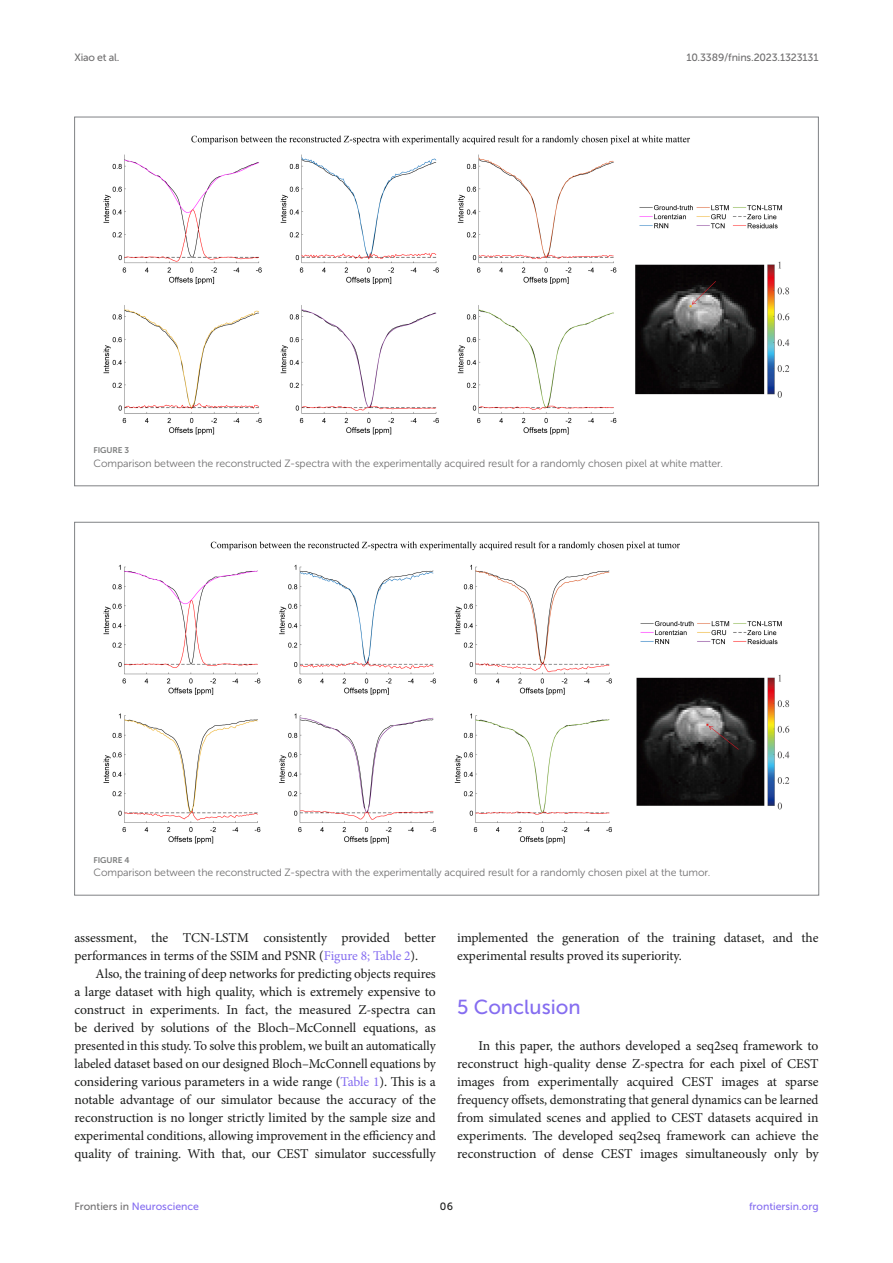
<style>
.page{position:relative;width:893px;height:1263px;background:#fff}
.page>*{position:absolute;margin:0;border:0;box-sizing:border-box;transform-origin:0 0}
.HEAD_1{font:20.25px "Museo Sans 500";color:#856df0}
.TEXT{font:13.5px/18px "Minion Pro";letter-spacing:-.005em;color:#1b1c1b}
.TEXT_FLUSH{font:13.5px/18px "Minion Pro";letter-spacing:-.01em;color:#1b1c1b;text-align:justify}
.FIG_LEG{font:10.5px "Museo Sans 300";letter-spacing:-.01em;color:#706f70}
.t1{font:10.5px "Museo Sans 500";color:#856df0}
.t2{font:10.5px "Museo Sans 500";letter-spacing:-.015em;color:#706f70}
.t3{font:10.5px "Museo Sans 500";color:#1b1c1b}
.FIG_HD{font:8.25px "Museo Sans 700";letter-spacing:-.01em;color:#7e7f7f}
.s1{color:#856df0}
.s2{color:#706f70}
</style>
<div class="page">
<img style="left:104px;top:541px;width:685px;height:303px">
<img style="left:104px;top:136px;width:685px;height:299px">
<p class="t2" style="left:74px;top:51px;width:47px">Xiao et al.</p>
<p class="t2" style="left:686px;top:51px;width:134px">10.3389/fnins.2023.1323131</p>
<p class="FIG_HD" style="left:94px;top:446px;width:37px">FIGURE 3</p>
<p class="FIG_LEG" style="left:94px;top:458px;width:631px">Comparison between the reconstructed Z-spectra with the experimentally acquired result for a randomly chosen pixel at white matter.</p>
<p class="FIG_HD" style="left:94px;top:855px;width:37px">FIGURE 4</p>
<p class="FIG_LEG" style="left:94px;top:867px;width:618px">Comparison between the reconstructed Z-spectra with the experimentally acquired result for a randomly chosen pixel at the tumor.</p>
<p class="TEXT" style="left:74px;top:929px;width:363px">assessment, the TCN-LSTM consistently provided better performances in terms of the SSIM and PSNR (<span class="s1">Figure 8; Table 2</span>).</p>
<p class="TEXT" style="left:74px;top:965px;width:363px;text-align:justify;text-indent:21px">Also, the training of deep networks for predicting objects requires a large dataset with high quality, which is extremely expensive to construct in experiments. In fact, the measured Z-spectra can be derived by solutions of the Bloch–McConnell equations, as presented in this study. To solve this problem, we built an automatically labeled dataset based on our designed Bloch–McConnell equations by considering various parameters in a wide range (<span class="s1">Table 1</span>). This is a notable advantage of our simulator because the accuracy of the reconstruction is no longer strictly limited by the sample size and experimental conditions, allowing improvement in the efficiency and quality of training. With that, our CEST simulator successfully</p>
<p class="TEXT" style="left:457px;top:929px;width:363px">implemented the generation of the training dataset, and the experimental results proved its superiority.</p>
<p class="HEAD_1" style="left:457px;top:996px;width:125px">5 Conclusion</p>
<p class="TEXT_FLUSH" style="left:457px;top:1037px;width:363px;text-indent:21px">In this paper, the authors developed a seq2seq framework to reconstruct high-quality dense Z-spectra for each pixel of CEST images from experimentally acquired CEST images at sparse frequency offsets, demonstrating that general dynamics can be learned from simulated scenes and applied to CEST datasets acquired in experiments. The developed seq2seq framework can achieve the reconstruction of dense CEST images simultaneously only by</p>
<p class="t1" style="left:74px;top:1200px;width:126px"><span class="s2">Frontiers in</span> Neuroscience</p>
<p class="t3" style="left:440px;top:1200px;width:15px">06</p>
<p class="t1" style="left:749px;top:1200px;width:71px">frontiersin.org</p>
</div>
